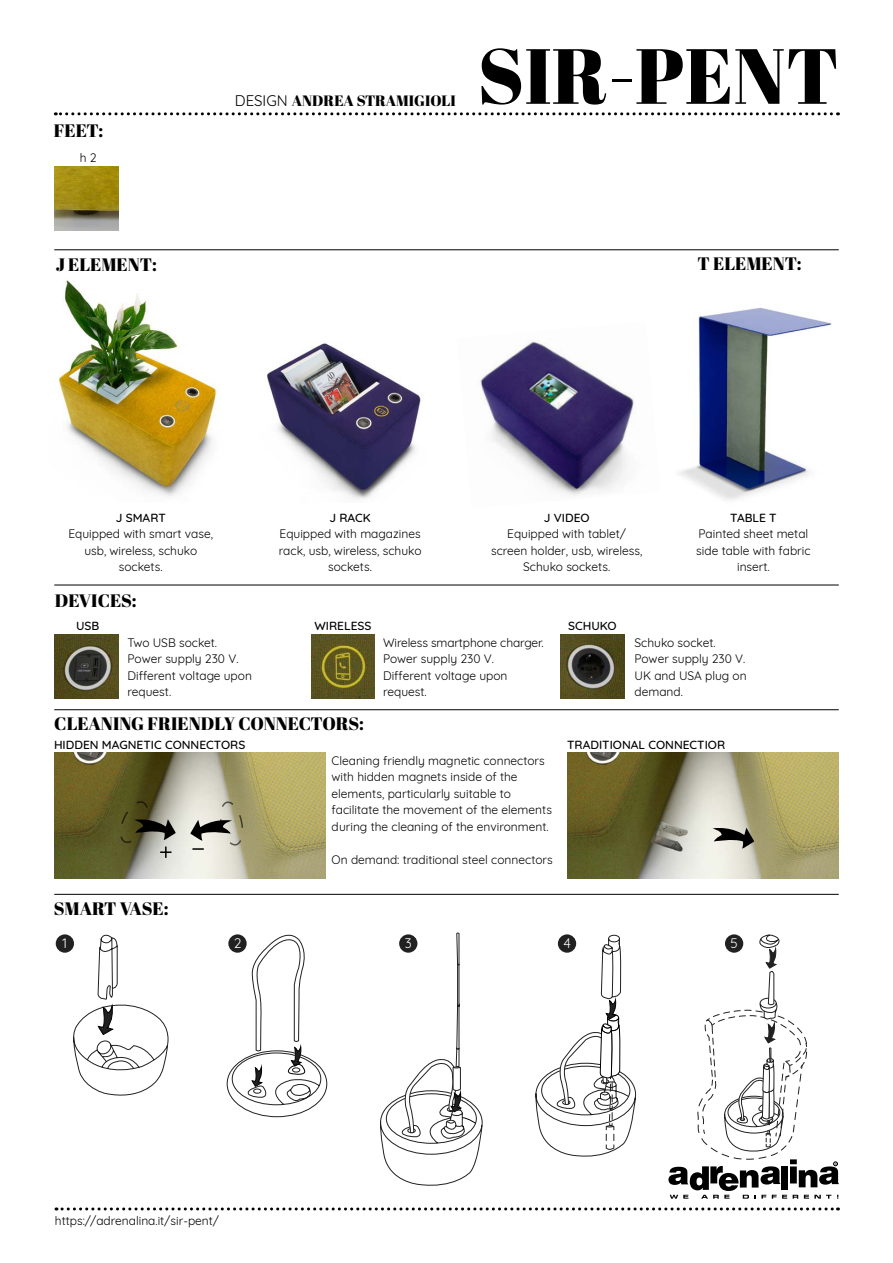
<style>
.page{position:relative;width:893px;height:1263px;background:#fff}
.page>*{position:absolute;margin:0;border:0;box-sizing:border-box;transform-origin:0 0}
.t1{font:78px "Abril Fatface";color:#000}
.t2{font:18px "Abril Fatface";color:#000}
.t3{font:15px "Abril Fatface";color:#000}
.t4{font:13.5px "Quicksand";color:#fff}
.t5{font:12px/16.5px "Quicksand";color:#000}
.t6{font:500 12px "Quicksand";color:#000}
.s1{font-family:"Quicksand"}
</style>
<div class="page">
<svg style="left:56px;top:1207px;width:782px;height:3px"></svg>
<img style="left:55px;top:167px;width:63px;height:63px">
<hr style="left:54px;top:250px;width:785px;height:1px;background:#000">
<hr style="left:54px;top:709px;width:785px;height:1px;background:#000">
<hr style="left:54px;top:585px;width:785px;height:1px;background:#000">
<hr style="left:54px;top:894px;width:785px;height:1px;background:#000">
<img style="left:55px;top:634px;width:63px;height:64px">
<img style="left:311px;top:634px;width:64px;height:64px">
<img style="left:560px;top:634px;width:64px;height:64px">
<img style="left:567px;top:753px;width:272px;height:126px">
<img style="left:54px;top:753px;width:272px;height:126px">
<svg style="left:712px;top:826px;width:42px;height:23px"></svg>
<svg style="left:119px;top:800px;width:57px;height:58px;background:#706f56"></svg>
<svg style="left:190px;top:800px;width:54px;height:50px;background:#b4b2a3"></svg>
<div style="left:56px;top:934px;width:18px;height:19px;background:#212121;border-radius:50%"></div>
<svg style="left:64px;top:934px;width:105px;height:162px"></svg>
<svg style="left:668px;top:934px;width:171px;height:264px"></svg>
<svg style="left:535px;top:935px;width:101px;height:222px"></svg>
<svg style="left:380px;top:932px;width:102px;height:254px"></svg>
<svg style="left:227px;top:934px;width:100px;height:184px"></svg>
<svg style="left:55px;top:112px;width:776px;height:3px"></svg>
<img style="left:58px;top:280px;width:159px;height:217px">
<img style="left:267px;top:342px;width:154px;height:158px">
<img style="left:478px;top:341px;width:156px;height:155px">
<img style="left:679px;top:307px;width:153px;height:193px">
<h2 class="t2" style="left:54px;top:118px;width:51px">FEET:</h2>
<p class="t5" style="left:80px;top:148px;width:18px">h 2</p>
<h2 class="t2" style="left:56px;top:252px;width:103px">J ELEMENT:</h2>
<p class="t3" style="left:235px;top:90px;width:222px"><span class="s1">DESIGN</span> ANDREA STRAMIGIOLI</p>
<h1 class="t1" style="left:477px;top:21px;width:363px">SIR-PENT</h1>
<h2 class="t2" style="left:698px;top:251px;width:106px">T ELEMENT:</h2>
<p class="t6" style="left:116px;top:508px;width:51px">J SMART</p>
<p class="t5" style="left:68px;top:524px;width:146px;text-align:center">Equipped with smart vase, usb, wireless, schuko sockets.</p>
<p class="t6" style="left:329px;top:508px;width:43px">J RACK</p>
<p class="t5" style="left:279px;top:524px;width:144px;text-align:center">Equipped with magazines rack, usb, wireless, schuko sockets.</p>
<p class="t6" style="left:544px;top:508px;width:47px">J VIDEO</p>
<p class="t5" style="left:491px;top:524px;width:153px;text-align:center">Equipped with tablet/ screen holder, usb, wireless,<br>Schuko sockets.</p>
<p class="t6" style="left:730px;top:508px;width:48px">TABLE T</p>
<p class="t5" style="left:696px;top:524px;width:116px;text-align:center">Painted sheet metal side table with fabric insert.</p>
<h2 class="t2" style="left:55px;top:587px;width:83px">DEVICES:</h2>
<p class="t6" style="left:76px;top:616px;width:25px">USB</p>
<p class="t5" style="left:128px;top:633px;width:126px">Two USB socket.<br>Power supply 230 V.<br>Different voltage upon request.</p>
<p class="t6" style="left:314px;top:616px;width:59px">WIRELESS</p>
<p class="t5" style="left:383px;top:633px;width:162px">Wireless smartphone charger.<br>Power supply 230 V.<br>Different voltage upon request.</p>
<p class="t6" style="left:568px;top:616px;width:50px">SCHUKO</p>
<p class="t5" style="left:634px;top:633px;width:114px">Schuko socket.<br>Power supply 230 V.<br>UK and USA plug on demand.</p>
<h2 class="t2" style="left:54px;top:711px;width:311px">CLEANING FRIENDLY CONNECTORS:</h2>
<p class="t5" style="left:332px;top:751px;width:222px">Cleaning friendly magnetic connectors with hidden magnets inside of the elements, particularly suitable to facilitate the movement of the elements during the cleaning of the environment.</p>
<p class="t5" style="left:332px;top:850px;width:223px">On demand: traditional steel connectors</p>
<h2 class="t2" style="left:54px;top:896px;width:116px">SMART VASE:</h2>
<p class="t4" style="left:63px;top:933px;width:6px">1</p>
<p class="t4" style="left:234px;top:933px;width:9px">2</p>
<p class="t4" style="left:405px;top:933px;width:9px">3</p>
<p class="t4" style="left:563px;top:933px;width:9px">4</p>
<p class="t4" style="left:731px;top:933px;width:9px">5</p>
<p class="t6" style="left:54px;top:735px;width:193px">HIDDEN MAGNETIC CONNECTORS</p>
<p class="t6" style="left:567px;top:735px;width:159px">TRADITIONAL CONNECTIOR</p>
<p class="t5" style="left:55px;top:1211px;width:166px">https://adrenalina.it/sir-pent/</p>
</div>
